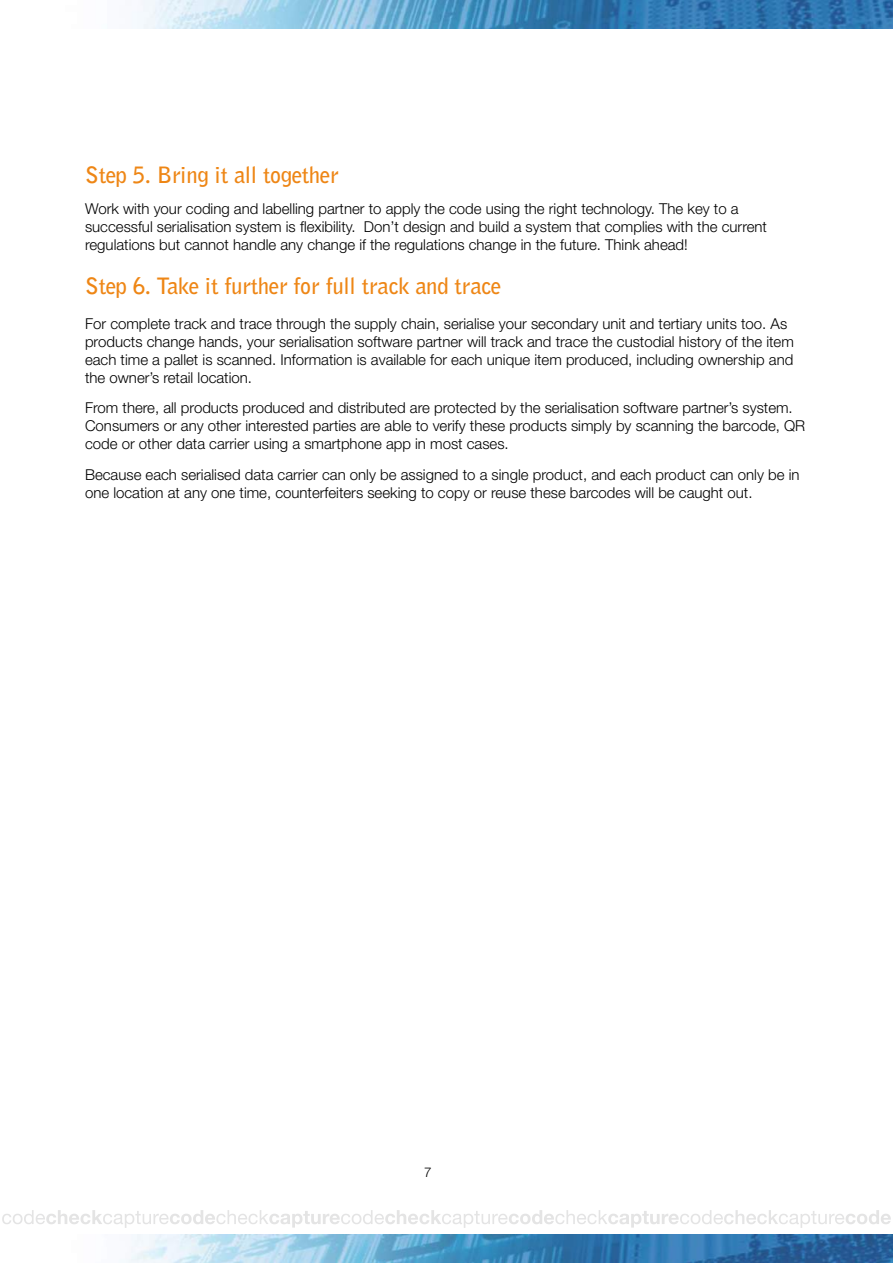
<style>
.page{position:relative;width:893px;height:1263px;background:#fff}
.page>*{position:absolute;margin:0;border:0;box-sizing:border-box;transform-origin:0 0}
.t1{font:700 22.5px "Bell Gothic BT";letter-spacing:-.01em;color:#ee8615}
.t2{font:300 15px/18px "Helvetica Neue";color:#000}
.t3{font:300 13.5px "Helvetica Neue";color:#000}
</style>
<div class="page">
<img style="left:126px;top:1234px;width:767px;height:29px">
<img style="left:137px;top:0;width:756px;height:28px">
<svg style="left:2px;top:1210px;width:889px;height:18px"></svg>
<h1 class="t1" style="left:85px;top:160px;width:255px">Step 5. Bring it all together</h1>
<p class="t2" style="left:85px;top:199px;width:683px">Work with your coding and labelling partner to apply the code using the right technology. The key to a successful serialisation system is flexibility. Don’t design and build a system that complies with the current regulations but cannot handle any change if the regulations change in the future. Think ahead!</p>
<h1 class="t1" style="left:85px;top:271px;width:417px">Step 6. Take it further for full track and trace</h1>
<p class="t2" style="left:85px;top:314px;width:710px">For complete track and trace through the supply chain, serialise your secondary unit and tertiary units too. As products change hands, your serialisation software partner will track and trace the custodial history of the item each time a pallet is scanned. Information is available for each unique item produced, including ownership and the owner’s retail location.</p>
<p class="t2" style="left:85px;top:399px;width:722px">From there, all products produced and distributed are protected by the serialisation software partner’s system.<br>Consumers or any other interested parties are able to verify these products simply by scanning the barcode, QR code or other data carrier using a smartphone app in most cases.</p>
<p class="t2" style="left:85px;top:466px;width:716px">Because each serialised data carrier can only be assigned to a single product, and each product can only be in one location at any one time, counterfeiters seeking to copy or reuse these barcodes will be caught out.</p>
<p class="t3" style="left:424px;top:1164px;width:9px">7</p>
</div>
